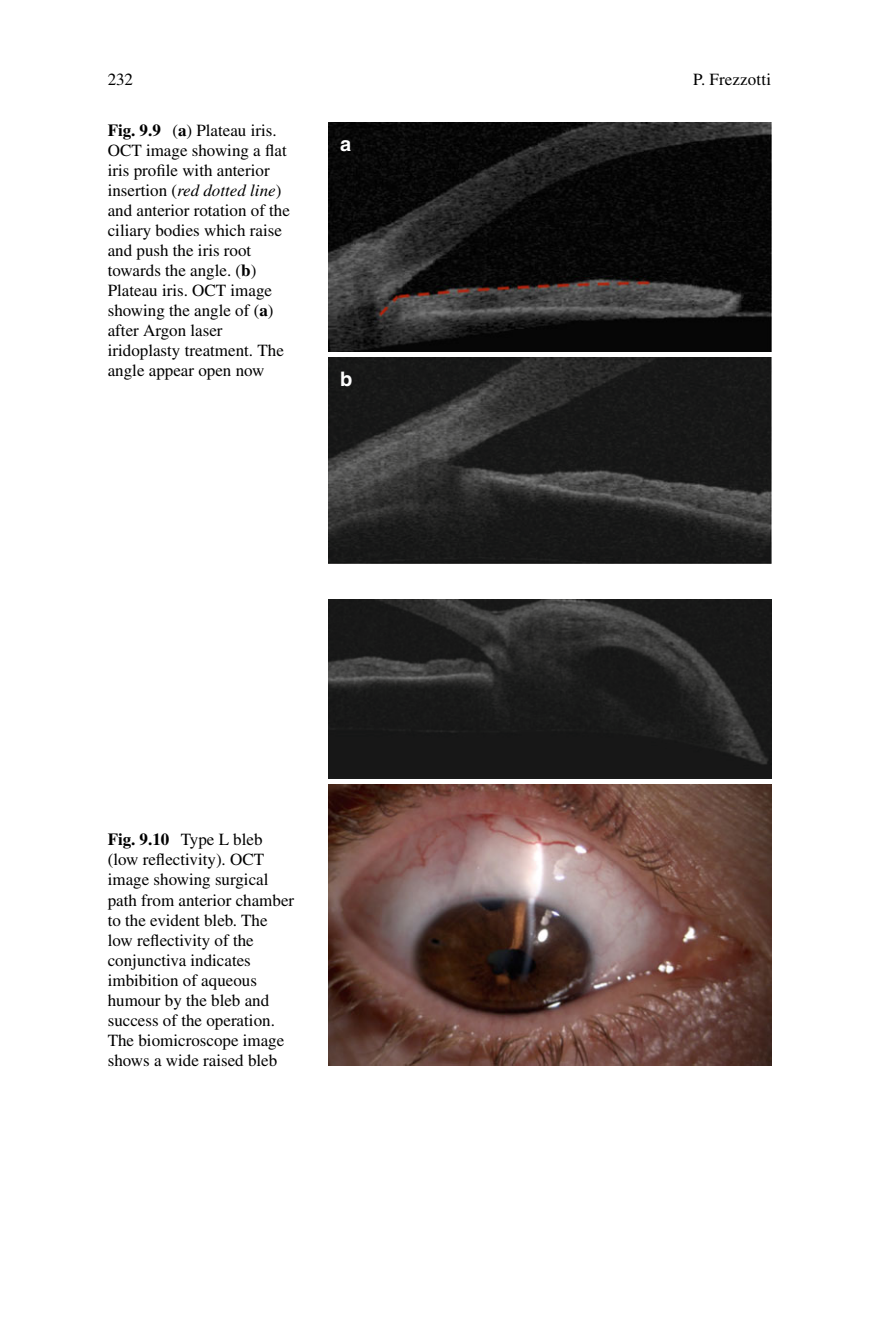
<style>
.page{position:relative;width:879px;height:1333px;background:#fff}
.page>*{position:absolute;margin:0;border:0;box-sizing:border-box;transform-origin:0 0}
.t1{font:700 20px "Lvrsrl Helvetica";color:#fff}
.t2{font:17px/20px "Fgnjks Times";color:#000}
.t3{font:italic 17px "Lyxdww Times";color:#000}
.s1{font-family:"Vlgkph Times";font-weight:700}
.s2{font-family:"Fgnjks Times";font-style:normal}
</style>
<div class="page">
<img style="left:329px;top:122px;width:442px;height:229px">
<img style="left:329px;top:357px;width:442px;height:206px">
<img style="left:329px;top:599px;width:442px;height:179px">
<img style="left:329px;top:784px;width:442px;height:281px">
<p class="t2" style="left:108px;top:71px;width:27px">232</p>
<p class="t2" style="left:108px;top:121px;width:181px"><span class="s1">Fig. 9.9</span> ( <span class="s1">a</span> ) Plateau iris.<br>OCT image showing a flat iris profile with anterior</p>
<p class="t3" style="left:108px;top:184px;width:175px"><span class="s2">insertion (</span> red dotted line <span class="s2">)</span></p>
<p class="t2" style="left:108px;top:201px;width:184px">and anterior rotation of the ciliary bodies which raise and push the iris root towards the angle. ( <span class="s1">b</span> )<br>Plateau iris. OCT image showing the angle of ( <span class="s1">a</span> ) after Argon laser iridoplasty treatment. The angle appear open now</p>
<p class="t1" style="left:340px;top:132px;width:13px">a</p>
<p class="t1" style="left:340px;top:366px;width:14px">b</p>
<p class="t2" style="left:108px;top:831px;width:188px"><span class="s1">Fig. 9.10</span> Type L bleb (low reflectivity). OCT image showing surgical path from anterior chamber to the evident bleb. The low reflectivity of the conjunctiva indicates imbibition of aqueous humour by the bleb and success of the operation.<br>The biomicroscope image shows a wide raised bleb</p>
<p class="t2" style="left:693px;top:71px;width:80px">P. Frezzotti</p>
</div>
